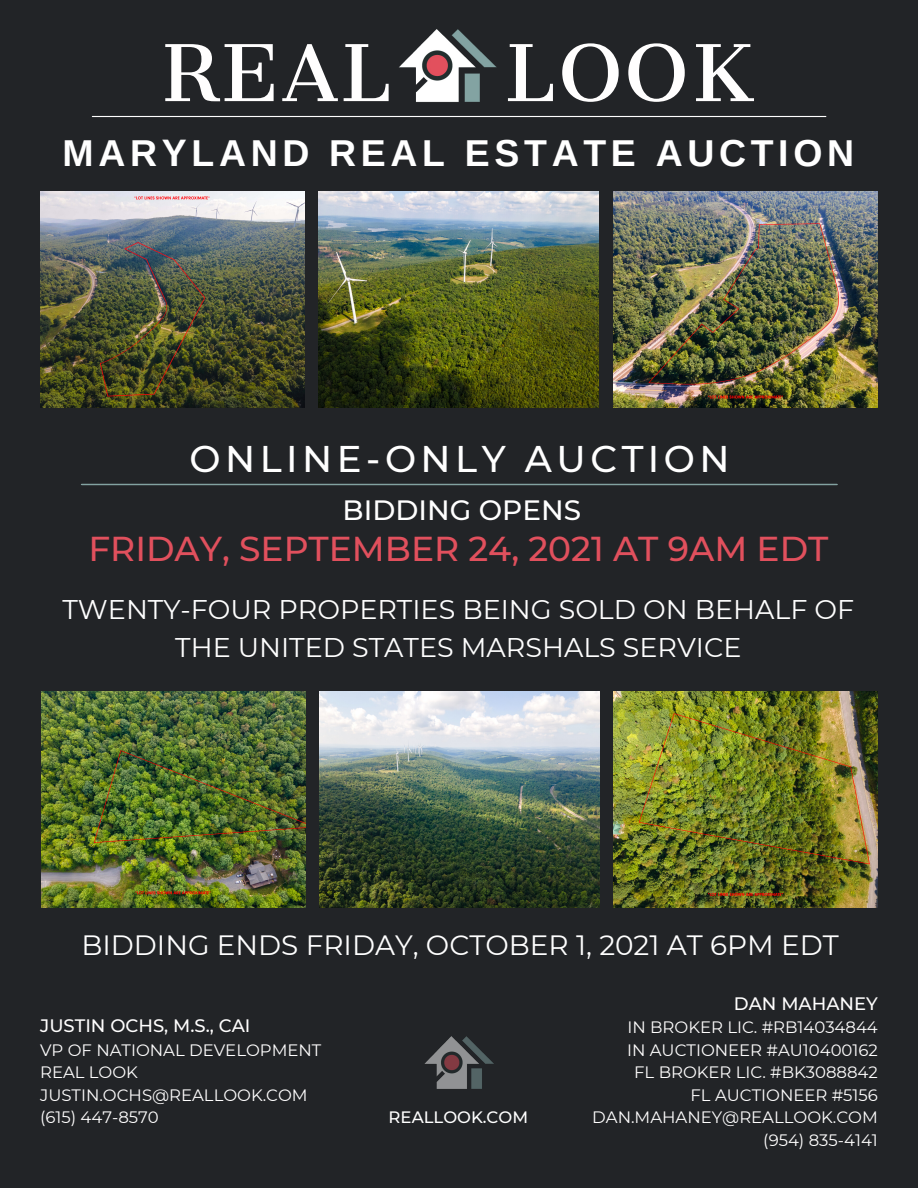
<style>
.page{position:relative;width:918px;height:1188px;background:#222427}
.page>*{position:absolute;margin:0;border:0;box-sizing:border-box;transform-origin:0 0}
.t1{font:76.35px "Cantata One";letter-spacing:.03em;color:#fffefe}
.t2{font:700 37.5px "Arimo";letter-spacing:.125em;color:#fff}
.t3{font:500 37.05px "Montserrat";letter-spacing:.12em;color:#fff}
.t4{font:500 34.5px "Montserrat";color:#e1505d}
.t5{font:27.9px "Montserrat";color:#fff}
.t6{font:500 27.9px "Montserrat";color:#fff}
.t7{font:27px/38.2px "Montserrat";color:#fff;text-align:center}
.t8{font:500 18px "Montserrat";color:#fffefe}
.t9{font:16.5px "Montserrat";color:#fffefe}
.t10{font:500 16.5px "Montserrat";color:#fff}
</style>
<div class="page">
<img style="left:381px;top:29px;width:130px;height:89px">
<img style="left:40px;top:191px;width:265px;height:216px">
<img style="left:318px;top:191px;width:280px;height:216px">
<img style="left:613px;top:191px;width:265px;height:216px">
<img style="left:424px;top:1036px;width:70px;height:53px">
<img style="left:41px;top:692px;width:265px;height:216px">
<img style="left:320px;top:692px;width:280px;height:216px">
<img style="left:613px;top:692px;width:265px;height:216px">
<hr style="left:92px;top:116px;width:734px;height:1px;background:#fff">
<hr style="left:82px;top:484px;width:755px;height:1px;background:#83a2a1">
<p class="t1" style="left:162px;top:25px;width:231px">REAL</p>
<p class="t1" style="left:505px;top:25px;width:251px">LOOK</p>
<p class="t2" style="left:63px;top:132px;width:793px">MARYLAND REAL ESTATE AUCTION</p>
<p class="t3" style="left:189px;top:437px;width:542px">ONLINE-ONLY AUCTION</p>
<p class="t6" style="left:343px;top:493px;width:240px">BIDDING OPENS</p>
<p class="t4" style="left:88px;top:527px;width:742px">FRIDAY, SEPTEMBER 24, 2021 AT 9AM EDT</p>
<p class="t7" style="left:62px;top:590px;width:793px">TWENTY-FOUR PROPERTIES BEING SOLD ON BEHALF OF<br>THE UNITED STATES MARSHALS SERVICE</p>
<p class="t5" style="left:81px;top:928px;width:759px">BIDDING ENDS FRIDAY, OCTOBER 1, 2021 AT 6PM EDT</p>
<p class="t8" style="left:40px;top:1015px;width:212px">JUSTIN OCHS, M.S., CAI</p>
<p class="t9" style="left:40px;top:1040px;width:283px">VP OF NATIONAL DEVELOPMENT</p>
<p class="t9" style="left:40px;top:1062px;width:99px">REAL LOOK</p>
<p class="t9" style="left:40px;top:1085px;width:269px">JUSTIN.OCHS@REALLOOK.COM</p>
<p class="t9" style="left:40px;top:1107px;width:120px">(615) 447-8570</p>
<p class="t10" style="left:389px;top:1107px;width:141px">REALLOOK.COM</p>
<p class="t8" style="left:734px;top:992px;width:145px">DAN MAHANEY</p>
<p class="t9" style="left:628px;top:1017px;width:252px">IN BROKER LIC. #RB14034844</p>
<p class="t9" style="left:627px;top:1040px;width:252px">IN AUCTIONEER #AU10400162</p>
<p class="t9" style="left:634px;top:1062px;width:245px">FL BROKER LIC. #BK3088842</p>
<p class="t9" style="left:691px;top:1085px;width:189px">FL AUCTIONEER #5156</p>
<p class="t9" style="left:592px;top:1107px;width:287px">DAN.MAHANEY@REALLOOK.COM</p>
<p class="t9" style="left:763px;top:1130px;width:116px">(954) 835-4141</p>
</div>
